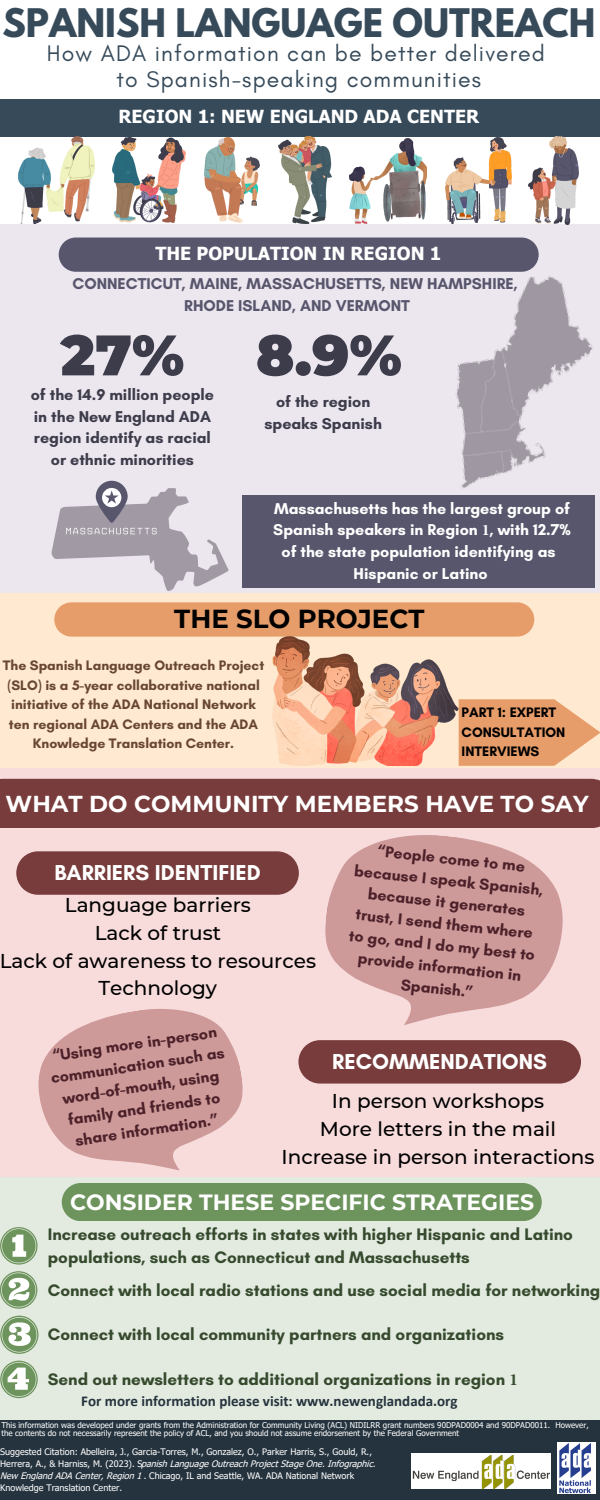
<style>
.page{position:relative;width:600px;height:1500px;background:#fff}
.page>*{position:absolute;margin:0;border:0;box-sizing:border-box;transform-origin:0 0}
.t1{font:900 57px "Montserrat";color:#3d3c4b}
.t2{font:700 34.9px "League Spartan";color:#364a5a}
.t3{font:700 26px "Montserrat";color:#000}
.t4{font:23px/26.2px "Glacial Indifference";letter-spacing:.05em;color:#364a5a;text-align:center}
.t5{font:700 23px "Montserrat";color:#fff}
.t6{font:700 22px "Glacial Indifference";color:#fff}
.t7{font:700 22px "Montserrat";color:#fff}
.t8{font:500 20px/27.8px "Montserrat";color:#000;text-align:center}
.t9{font:700 18px "Tahoma";color:#fff}
.t10{font:700 17px/23.2px "Glacial Indifference";color:#364a2e}
.t11{font:700 16px/21.7px "Glacial Indifference";color:#4d212a;text-align:center}
.t12{font:700 16px/21.8px "Glacial Indifference";color:#fff;text-align:center}
.t13{font:700 16px/21.8px "Glacial Indifference";color:#3d3c4b;text-align:center}
.t14{font:700 16px/21.8px "Glacial Indifference";color:#58566c;text-align:center}
.t15{font:700 15px "Calibri";color:#25333e}
.t16{font:700 14px/19.5px "Glacial Indifference";color:#684632;text-align:center}
.t17{font:700 14px/19.5px "Glacial Indifference";color:#000}
.t18{font:9px/12.2px "Tahoma";color:#fff}
.t19{font:8px/8.5px "Tahoma";color:#fff}
.s1{font-family:"Minion Pro"}
.s2{font-style:italic}
</style>
<div class="page">
<div style="left:0;top:100px;width:600px;height:37px;background:#364a5a"></div>
<img style="left:19px;top:137px;width:75px;height:87px">
<img style="left:112px;top:137px;width:74px;height:86px">
<img style="left:205px;top:137px;width:54px;height:86px">
<div style="left:0;top:225px;width:600px;height:370px;background:#ece6ef"></div>
<div style="left:0;top:1175px;width:600px;height:270px;background:#e3ebe0"></div>
<div style="left:62px;top:1183px;width:480px;height:38px;background:#6d945c;border-radius:19px"></div>
<div style="left:0;top:1420px;width:600px;height:80px;background:#25333e"></div>
<div style="left:411px;top:1453px;width:140px;height:36px;background:#fff"></div>
<svg style="left:0;top:1227px;width:38px;height:38px"></svg>
<svg style="left:0;top:1271px;width:37px;height:38px"></svg>
<svg style="left:0;top:1316px;width:38px;height:38px"></svg>
<svg style="left:0;top:1361px;width:38px;height:37px"></svg>
<img style="left:279px;top:137px;width:52px;height:87px">
<img style="left:349px;top:138px;width:78px;height:86px">
<img style="left:445px;top:138px;width:66px;height:86px">
<img style="left:529px;top:137px;width:49px;height:87px">
<img style="left:455px;top:276px;width:138px;height:212px">
<div style="left:59px;top:238px;width:480px;height:34px;background:#58566c"></div>
<div style="left:243px;top:495px;width:352px;height:93px;background:#58566c"></div>
<div style="left:0;top:766px;width:600px;height:411px;background:#f8dcdc"></div>
<div style="left:0;top:779px;width:600px;height:49px;background:#773c3b"></div>
<svg style="left:52px;top:481px;width:176px;height:110px"></svg>
<svg style="left:16px;top:851px;width:283px;height:44px;background:#7d4342"></svg>
<div style="left:298px;top:1040px;width:283px;height:44px;background:#773c3b"></div>
<svg style="left:315px;top:824px;width:257px;height:217px;fill:#cd9a99"></svg>
<svg style="left:38px;top:1009px;width:205px;height:183px;fill:#cd9a99"></svg>
<div style="left:0;top:593px;width:600px;height:175px;background:#ffe9d0"></div>
<div style="left:54px;top:602px;width:480px;height:35px;background:#e79d6a"></div>
<img style="left:272px;top:636px;width:186px;height:130px">
<svg style="left:459px;top:699px;width:141px;height:67px"></svg>
<img style="left:558px;top:1443px;width:37px;height:50px">
<img style="left:413px;top:1455px;width:137px;height:34px">
<p class="t2" style="left:2px;top:6px;width:595px">SPANISH LANGUAGE OUTREACH</p>
<p class="t4" style="left:47px;top:40px;width:500px">How ADA information can be better delivered to Spanish-speaking communities</p>
<p class="t9" style="left:119px;top:104px;width:362px">REGION 1: NEW ENGLAND ADA CENTER</p>
<p class="t9" style="left:155px;top:241px;width:287px">THE POPULATION IN REGION 1</p>
<p class="t14" style="left:73px;top:272px;width:447px">CONNECTICUT, MAINE, MASSACHUSETTS, NEW HAMPSHIRE,<br>RHODE ISLAND, AND VERMONT</p>
<p class="t1" style="left:61px;top:320px;width:125px">27%</p>
<p class="t13" style="left:34px;top:405px;width:179px">in the New England ADA region identify as racial or ethnic minorities</p>
<p class="t13" style="left:31px;top:383px;width:185px">of the 14.9 million people</p>
<p class="t1" style="left:256px;top:320px;width:147px">8.9%</p>
<p class="t13" style="left:264px;top:391px;width:119px">of the region speaks Spanish</p>
<p class="t12" style="left:273px;top:497px;width:299px">Massachusetts has the largest group of Spanish speakers in Region <span class="s1">1</span>, with 12.7% of the state population identifying as Hispanic or Latino</p>
<p class="t3" style="left:174px;top:603px;width:252px">THE SLO PROJECT</p>
<p class="t16" style="left:3px;top:656px;width:263px">The Spanish Language Outreach Project</p>
<p class="t16" style="left:7px;top:675px;width:254px">(SLO) is a 5-year collaborative national</p>
<p class="t16" style="left:11px;top:695px;width:246px">initiative of the ADA National Network</p>
<p class="t16" style="left:9px;top:714px;width:251px">ten regional ADA Centers and the ADA<br>Knowledge Translation Center.</p>
<p class="t17" style="left:462px;top:703px;width:105px">PART 1: EXPERT<br>CONSULTATION<br>INTERVIEWS</p>
<h3 class="t5" style="left:6px;top:790px;width:584px">WHAT DO COMMUNITY MEMBERS HAVE TO SAY</h3>
<p class="t6" style="left:55px;top:859px;width:208px">BARRIERS IDENTIFIED</p>
<p class="t8" style="left:0;top:891px;width:318px">Language barriers<br>Lack of trust<br>Lack of awareness to resources<br>Technology</p>
<p class="t11" style="left:378px;top:840px;width:150px;rotate:6deg">“People come to me</p>
<p class="t11" style="left:356px;top:859px;width:192px;rotate:6deg">because I speak Spanish, because it generates trust, I send them where to go, and I do my best to provide information in<br>Spanish.”</p>
<p class="t11" style="left:46px;top:1045px;width:177px;rotate:-8deg">“Using more in-person communication such as word-of-mouth, using family and friends to share information.”</p>
<p class="t6" style="left:332px;top:1048px;width:216px">RECOMMENDATIONS</p>
<p class="t8" style="left:282px;top:1087px;width:315px">In person workshops<br>More letters in the mail<br>Increase in person interactions</p>
<p class="t7" style="left:70px;top:1189px;width:466px">CONSIDER THESE SPECIFIC STRATEGIES</p>
<p class="t10" style="left:48px;top:1222px;width:527px">Increase outreach efforts in states with higher Hispanic and Latino populations, such as Connecticut and Massachusetts</p>
<p class="t10" style="left:48px;top:1278px;width:554px">Connect with local radio stations and use social media for networking</p>
<p class="t10" style="left:48px;top:1323px;width:458px">Connect with local community partners and organizations</p>
<p class="t10" style="left:48px;top:1367px;width:472px">Send out newsletters to additional organizations in region <span class="s1">1</span></p>
<p class="t15" style="left:81px;top:1391px;width:378px">For more information please visit: www.newenglandada.org</p>
<p class="t19" style="left:1px;top:1421px;width:589px">This information was developed under grants from the Administration for Community Living (ACL) NIDILRR grant numbers 90DPAD0004 and 90DPAD0011. However, the contents do not necessarily represent the policy of ACL, and you should not assume endorsement by the Federal Government</p>
<p class="t18" style="left:0;top:1446px;width:380px">Suggested Citation: Abelleira, J., Garcia-Torres, M., Gonzalez, O., Parker Harris, S., Gould, R., H e r r e r a , A . , &amp; H a r n i s s , M . ( 2 0 2 3 ) . S<span class="s2">panishLanguageOutreachProjectStageOne.Infographic.<br>New EnglandADACenter,Region1</span>. Chicago, IL and Seattle, WA. ADA National Network Knowledge Translation Center.</p>
</div>
